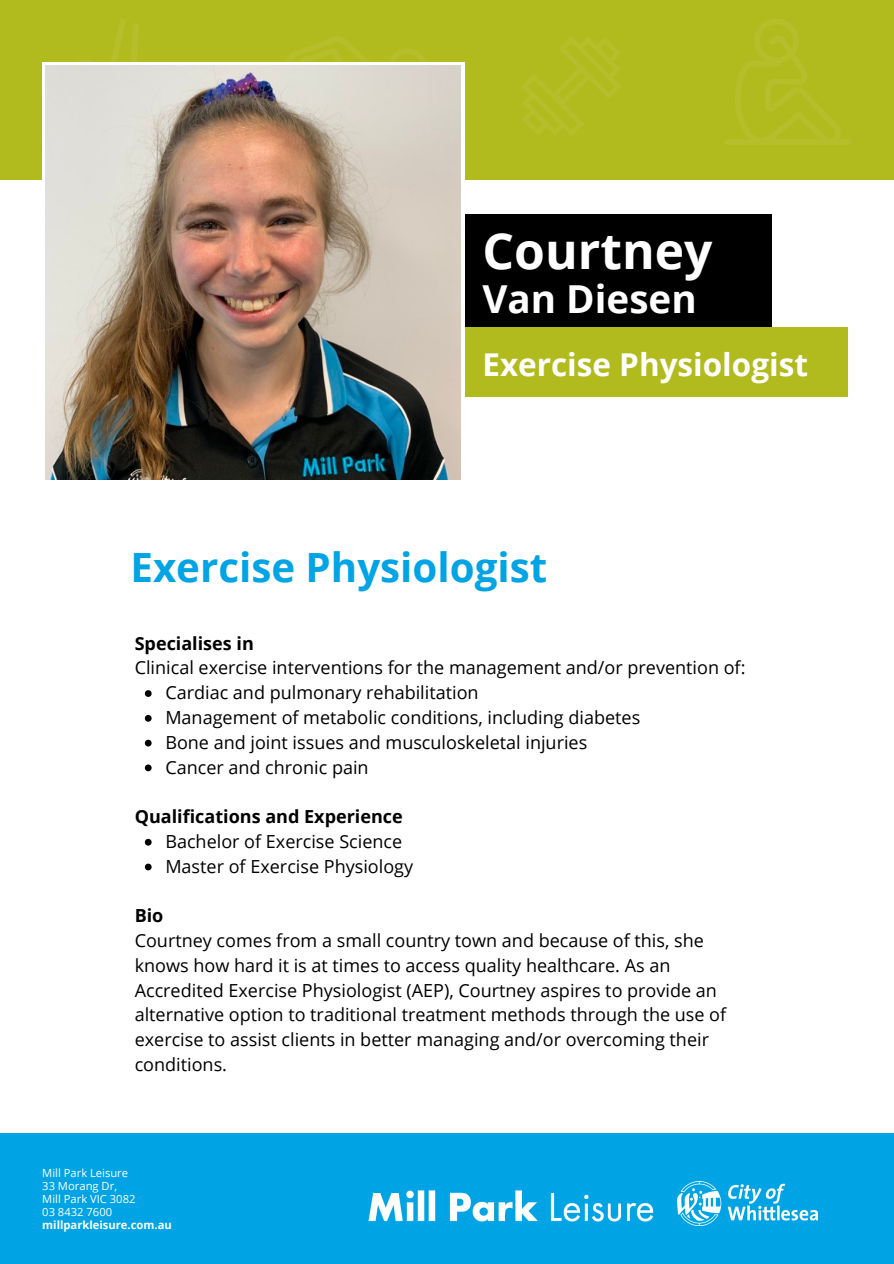
<style>
.page{position:relative;width:894px;height:1264px;background:#fff}
.page>*{position:absolute;margin:0;border:0;box-sizing:border-box;transform-origin:0 0}
.t1{font:700 49.8px "Open Sans";color:#fff}
.t2{font:700 40.2px "Open Sans";color:#00a4e4}
.t3{font:700 38.55px "Open Sans";color:#fff}
.t4{font:700 31.5px "Open Sans";color:#fff}
.t5{font:18px/24.8px "Open Sans";color:#000}
.t6{font:700 18px "Open Sans";color:#000}
.t7{font:11.25px "Open Sans";color:#fff}
.t8{font:700 11.25px "Open Sans";color:#fff}
</style>
<div class="page">
<div style="left:0;top:1133px;width:893px;height:130px;background:#00a4e4"></div>
<div style="left:0;top:0;width:893px;height:179px;background:#b2bb1e"></div>
<img style="left:285px;top:19px;width:566px;height:160px">
<img style="left:0;top:19px;width:139px;height:161px">
<div style="left:208px;top:214px;width:563px;height:114px;background:#000"></div>
<div style="left:62px;top:327px;width:785px;height:70px;background:#b2bb1e"></div>
<svg style="left:42px;top:62px;width:422px;height:418px;fill:#fff"></svg>
<img style="left:46px;top:66px;width:414px;height:414px">
<svg style="left:145px;top:690px;width:7px;height:7px"></svg>
<svg style="left:145px;top:715px;width:7px;height:6px"></svg>
<svg style="left:145px;top:739px;width:7px;height:7px"></svg>
<svg style="left:145px;top:764px;width:7px;height:7px"></svg>
<svg style="left:145px;top:838px;width:7px;height:7px"></svg>
<svg style="left:145px;top:863px;width:7px;height:7px"></svg>
<img style="left:368px;top:1190px;width:286px;height:32px">
<img style="left:677px;top:1181px;width:140px;height:43px">
<p class="t1" style="left:482px;top:216px;width:231px">Courtney</p>
<p class="t3" style="left:482px;top:272px;width:216px">Van Diesen</p>
<p class="t4" style="left:482px;top:342px;width:327px">Exercise Physiologist</p>
<p class="t2" style="left:130px;top:539px;width:418px">Exercise Physiologist</p>
<p class="t6" style="left:135px;top:630px;width:121px">Specialises in</p>
<p class="t5" style="left:135px;top:655px;width:612px">Clinical exercise interventions for the management and/or prevention of:</p>
<p class="t5" style="left:165px;top:679px;width:315px">Cardiac and pulmonary rehabilitation</p>
<p class="t5" style="left:165px;top:704px;width:476px">Management of metabolic conditions, including diabetes</p>
<p class="t5" style="left:165px;top:729px;width:423px">Bone and joint issues and musculoskeletal injuries</p>
<p class="t5" style="left:165px;top:754px;width:205px">Cancer and chronic pain</p>
<p class="t6" style="left:135px;top:803px;width:269px">Qualifications and Experience</p>
<p class="t5" style="left:165px;top:828px;width:238px">Bachelor of Exercise Science</p>
<p class="t5" style="left:165px;top:853px;width:249px">Master of Exercise Physiology</p>
<p class="t6" style="left:135px;top:903px;width:30px">Bio</p>
<p class="t5" style="left:135px;top:927px;width:593px">Courtney comes from a small country town and because of this, she knows how hard it is at times to access quality healthcare. As an Accredited Exercise Physiologist (AEP), Courtney aspires to provide an alternative option to traditional treatment methods through the use of exercise to assist clients in better managing and/or overcoming their conditions.</p>
<p class="t7" style="left:42px;top:1165px;width:87px">Mill Park Leisure</p>
<p class="t7" style="left:42px;top:1178px;width:76px">33 Morang Dr,</p>
<p class="t7" style="left:42px;top:1191px;width:95px">Mill Park VIC 3082</p>
<p class="t7" style="left:42px;top:1203px;width:71px">03 8432 7600</p>
<p class="t8" style="left:42px;top:1216px;width:131px">millparkleisure.com.au</p>
</div>
